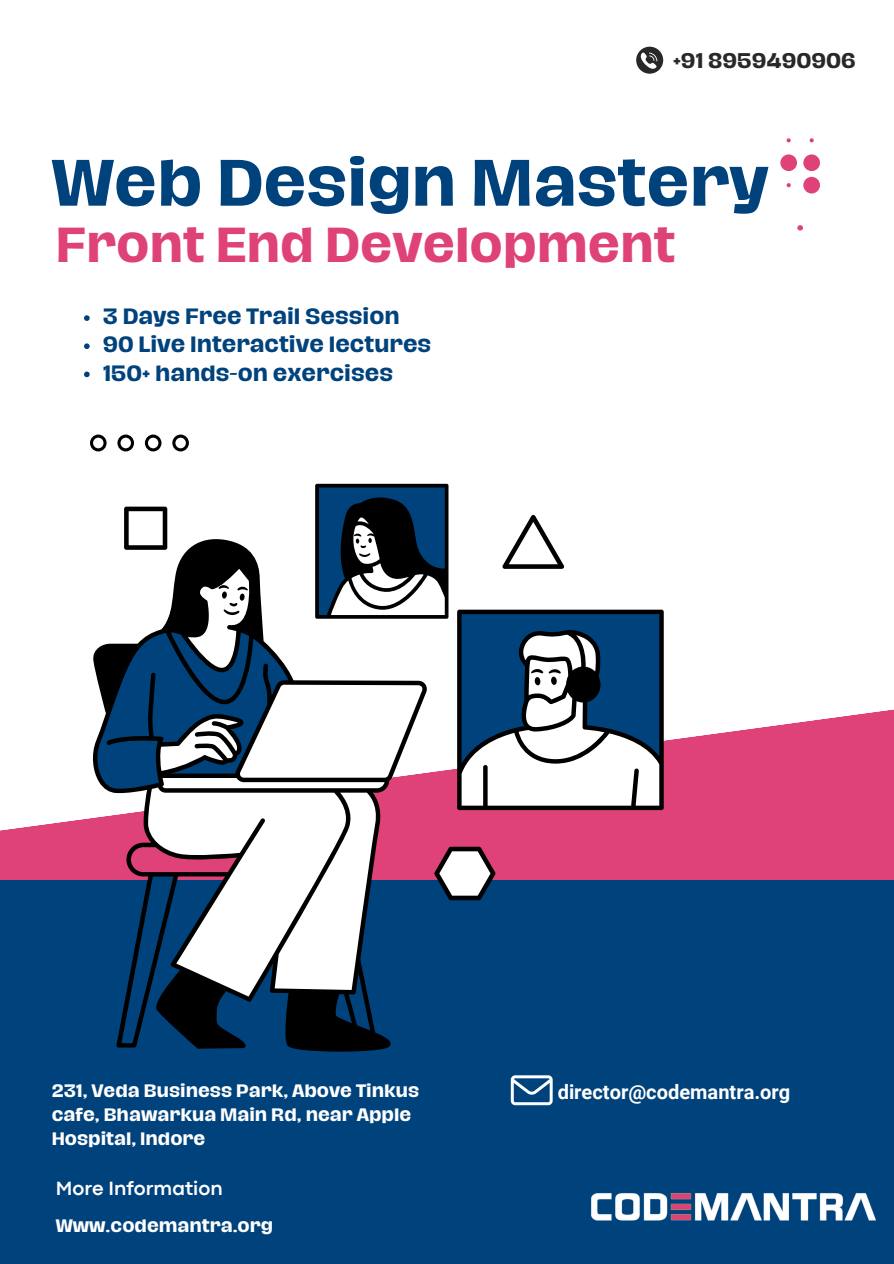
<style>
.page{position:relative;width:894px;height:1264px;background:#fff}
.page>*{position:absolute;margin:0;border:0;box-sizing:border-box;transform-origin:0 0}
.t1{font:700 60px "Hagrid Text";color:#00427c}
.t2{font:700 45px "Hagrid Text";color:#de4278}
.t3{font:700 20.25px "Hagrid Text";color:#00427c}
.t4{font:700 20.1px "Roboto";color:#fff}
.t5{font:700 20.1px "Codec Pro";color:#fff}
.t6{font:700 19.5px "Hagrid Text";color:#282828}
.t7{font:700 16.5px/23.7px "Hagrid Text";color:#fff}
</style>
<div class="page">
<svg style="left:0;top:700px;width:893px;height:179px;fill:#de4278"></svg>
<div style="left:0;top:879px;width:893px;height:384px;background:#00427c"></div>
<svg style="left:91px;top:484px;width:572px;height:567px"></svg>
<svg style="left:636px;top:47px;width:27px;height:27px"></svg>
<svg style="left:90px;top:434px;width:99px;height:17px"></svg>
<svg style="left:780px;top:138px;width:39px;height:92px"></svg>
<img style="left:591px;top:1193px;width:284px;height:28px">
<svg style="left:510px;top:1075px;width:42px;height:30px"></svg>
<svg style="left:84px;top:315px;width:6px;height:6px"></svg>
<svg style="left:84px;top:343px;width:6px;height:6px"></svg>
<svg style="left:84px;top:371px;width:6px;height:6px"></svg>
<p class="t6" style="left:673px;top:51px;width:184px">+91 8959490906</p>
<h2 class="t1" style="left:52px;top:153px;width:718px">Web Design Mastery</h2>
<p class="t2" style="left:56px;top:223px;width:621px">Front End Development</p>
<p class="t3" style="left:103px;top:307px;width:298px">3 Days Free Trail Session</p>
<p class="t3" style="left:103px;top:335px;width:330px">90 Live Interactive lectures</p>
<p class="t3" style="left:103px;top:363px;width:292px">150+ hands-on exercises</p>
<p class="t7" style="left:52px;top:1079px;width:369px">231, Veda Business Park, Above Tinkus cafe, Bhawarkua Main Rd, near Apple<br>Hospital, Indore</p>
<h1 class="t5" style="left:56px;top:1181px;width:168px">More Information</h1>
<h3 class="t7" style="left:56px;top:1214px;width:218px">Www.codemantra.org</h3>
<p class="t4" style="left:557px;top:1080px;width:234px">director@codemantra.org</p>
</div>
